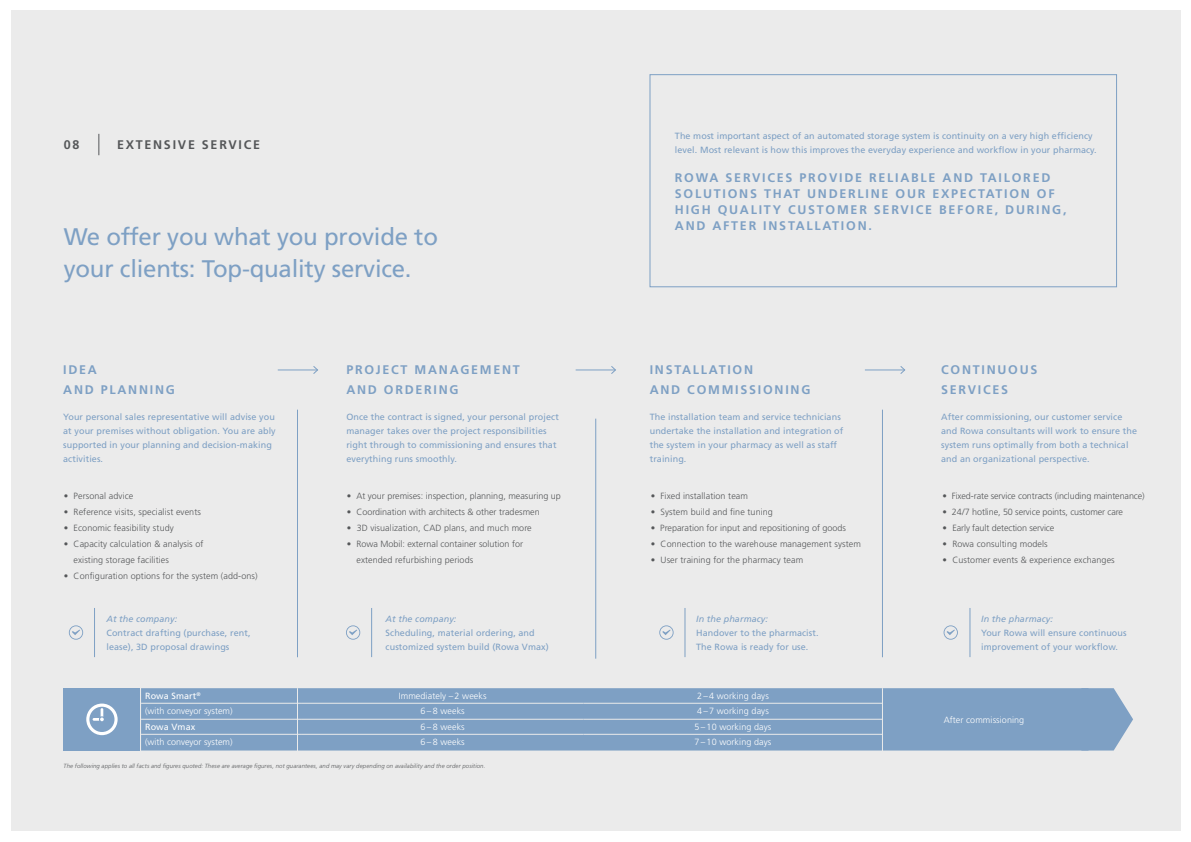
<style>
.page{position:relative;width:1191px;height:842px;background:#fff}
.page>*{position:absolute;margin:0;border:0;box-sizing:border-box;transform-origin:0 0}
.t1{font:24px/31.9px "Frutiger";letter-spacing:-.01em;color:#7ea0c4}
.t2{font:700 12.5px/20px "Frutiger";letter-spacing:.14em;color:#7ea0c4}
.t3{font:700 12.5px "Frutiger";letter-spacing:.14em;color:#555759}
.t4{font:9px/14px "Frutiger";letter-spacing:.01em;color:#7ea0c4}
.t5{font:300 9px/16px "Frutiger";letter-spacing:.01em;color:#555759}
.t6{font:300 9px "Frutiger";letter-spacing:.01em;color:#fff}
.t7{font:300 9px "Frutiger";letter-spacing:-.01em;color:#555759}
.t8{font:italic 9px "Frutiger";letter-spacing:.01em;color:#7ea0c4}
.t9{font:9px "Frutiger";letter-spacing:.01em;color:#fff}
.t10{font:italic 300 6px "Frutiger";letter-spacing:.02em;color:#555759}
</style>
<div class="page">
<div style="left:11px;top:11px;width:1169px;height:820px;background:#ebebeb"></div>
<div style="left:650px;top:74px;width:466px;height:213px;border:1px solid #7ea0c4"></div>
<div style="left:64px;top:688px;width:76px;height:62px;background:#7ea0c4"></div>
<svg style="left:69px;top:625px;width:14px;height:15px"></svg>
<svg style="left:346px;top:625px;width:14px;height:15px"></svg>
<svg style="left:659px;top:625px;width:14px;height:15px"></svg>
<svg style="left:943px;top:625px;width:15px;height:15px"></svg>
<svg style="left:86px;top:703px;width:32px;height:32px"></svg>
<hr style="left:297px;top:410px;width:1px;height:247px;background:#7ea0c4">
<hr style="left:595px;top:419px;width:1px;height:240px;background:#7ea0c4">
<hr style="left:882px;top:410px;width:1px;height:247px;background:#7ea0c4">
<hr style="left:94px;top:608px;width:1px;height:49px;background:#7ea0c4">
<hr style="left:371px;top:608px;width:1px;height:49px;background:#7ea0c4">
<hr style="left:684px;top:608px;width:1px;height:49px;background:#7ea0c4">
<hr style="left:969px;top:608px;width:1px;height:49px;background:#7ea0c4">
<hr style="left:575px;top:369px;width:40px;height:1px;background:#7ea0c4">
<svg style="left:610px;top:366px;width:6px;height:8px"></svg>
<hr style="left:278px;top:369px;width:39px;height:1px;background:#7ea0c4">
<svg style="left:312px;top:366px;width:6px;height:8px"></svg>
<hr style="left:865px;top:369px;width:39px;height:1px;background:#7ea0c4">
<svg style="left:899px;top:366px;width:7px;height:8px"></svg>
<svg style="left:98px;top:134px;width:1px;height:21px"></svg>
<div style="left:141px;top:688px;width:940px;height:62px;background:#7ea0c4"></div>
<hr style="left:141px;top:703px;width:161px;height:1px;background:#ebebeb">
<hr style="left:302px;top:703px;width:281px;height:1px;background:#ebebeb">
<hr style="left:583px;top:703px;width:299px;height:1px;background:#ebebeb">
<hr style="left:141px;top:719px;width:161px;height:1px;background:#ebebeb">
<hr style="left:302px;top:719px;width:281px;height:1px;background:#ebebeb">
<hr style="left:583px;top:719px;width:299px;height:1px;background:#ebebeb">
<hr style="left:141px;top:734px;width:161px;height:1px;background:#ebebeb">
<hr style="left:302px;top:734px;width:281px;height:1px;background:#ebebeb">
<hr style="left:583px;top:734px;width:299px;height:1px;background:#ebebeb">
<svg style="left:1081px;top:688px;width:52px;height:62px"></svg>
<hr style="left:297px;top:688px;width:1px;height:77px;background:#ebebeb">
<hr style="left:882px;top:688px;width:1px;height:77px;background:#ebebeb">
<h2 class="t3" style="left:64px;top:137px;width:17px">08</h2>
<h2 class="t3" style="left:117px;top:137px;width:145px">EXTENSIVE SERVICE</h2>
<p class="t4" style="left:675px;top:129px;width:423px">The most important aspect of an automated storage system is continuity on a very high efficiency level. Most relevant is how this improves the everyday experience and workflow in your pharmacy.</p>
<h2 class="t2" style="left:675px;top:169px;width:393px;line-height:16px">ROWA SERVICES PROVIDE RELIABLE AND TAILORED SOLUTIONS THAT UNDERLINE OUR EXPECTATION OF HIGH QUALITY CUSTOMER SERVICE BEFORE, DURING, AND AFTER INSTALLATION.</h2>
<h1 class="t1" style="left:64px;top:221px;width:376px">We offer you what you provide to your clients: Top-quality service.</h1>
<h2 class="t2" style="left:63px;top:359px;width:113px">IDEA<br>AND PLANNING</h2>
<p class="t4" style="left:63px;top:409px;width:214px">Your personal sales representative will advise you at your premises without obligation. You are ably supported in your planning and decision-making activities.</p>
<p class="t5" style="left:64px;top:488px;width:71px">• Personal advice</p>
<p class="t5" style="left:64px;top:504px;width:139px">• Reference visits, specialist events</p>
<p class="t5" style="left:64px;top:520px;width:112px">• Economic feasibility study</p>
<p class="t5" style="left:74px;top:536px;width:131px;text-indent:-10px">• Capacity calculation &amp; analysis of existing storage facilities</p>
<p class="t5" style="left:64px;top:568px;width:195px">• Configuration options for the system (add-ons)</p>
<p class="t8" style="left:106px;top:614px;width:72px">At the company:</p>
<p class="t4" style="left:106px;top:626px;width:145px">Contract drafting (purchase, rent, lease), 3D proposal drawings</p>
<h2 class="t2" style="left:346px;top:359px;width:175px">PROJECT MANAGEMENT<br>AND ORDERING</h2>
<p class="t4" style="left:346px;top:409px;width:214px">Once the contract is signed, your personal project manager takes over the project responsibilities right through to commissioning and ensures that everything runs smoothly.</p>
<p class="t5" style="left:347px;top:488px;width:215px">• At your premises: inspection, planning, measuring up</p>
<p class="t5" style="left:347px;top:504px;width:194px">• Coordination with architects &amp; other tradesmen</p>
<p class="t5" style="left:347px;top:520px;width:186px">• 3D visualization, CAD plans, and much more</p>
<p class="t5" style="left:356px;top:536px;width:168px;text-indent:-10px">• Rowa Mobil: external container solution for extended refurbishing periods</p>
<p class="t8" style="left:386px;top:614px;width:72px">At the company:</p>
<p class="t4" style="left:386px;top:626px;width:165px">Scheduling, material ordering, and customized system build (Rowa Vmax)</p>
<h2 class="t2" style="left:650px;top:359px;width:162px">INSTALLATION<br>AND COMMISSIONING</h2>
<p class="t4" style="left:650px;top:409px;width:195px">The installation team and service technicians undertake the installation and integration of the system in your pharmacy as well as staff training.</p>
<p class="t5" style="left:651px;top:488px;width:99px">• Fixed installation team</p>
<p class="t5" style="left:651px;top:504px;width:124px">• System build and fine tuning</p>
<p class="t5" style="left:651px;top:520px;width:197px">• Preparation for input and repositioning of goods</p>
<p class="t5" style="left:651px;top:536px;width:212px">• Connection to the warehouse management system</p>
<p class="t5" style="left:651px;top:552px;width:154px">• User training for the pharmacy team</p>
<p class="t8" style="left:696px;top:614px;width:73px">In the pharmacy:</p>
<p class="t4" style="left:696px;top:626px;width:124px">Handover to the pharmacist.<br>The Rowa is ready for use.</p>
<p class="t9" style="left:145px;top:691px;width:57px">Rowa Smart<sup>®</sup></p>
<p class="t6" style="left:399px;top:691px;width:89px">Immediately – 2 weeks</p>
<p class="t6" style="left:697px;top:691px;width:73px">2 – 4 working days</p>
<p class="t6" style="left:145px;top:706px;width:89px">(with conveyor system)</p>
<p class="t6" style="left:420px;top:706px;width:46px">6 – 8 weeks</p>
<p class="t6" style="left:697px;top:706px;width:73px">4 – 7 working days</p>
<p class="t9" style="left:145px;top:722px;width:52px">Rowa Vmax</p>
<p class="t6" style="left:420px;top:722px;width:46px">6 – 8 weeks</p>
<p class="t6" style="left:694px;top:722px;width:78px">5 – 10 working days</p>
<p class="t6" style="left:145px;top:737px;width:89px">(with conveyor system)</p>
<p class="t6" style="left:420px;top:737px;width:46px">6 – 8 weeks</p>
<p class="t6" style="left:694px;top:737px;width:78px">7 – 10 working days</p>
<p class="t10" style="left:64px;top:763px;width:423px">The following applies to all facts and figures quoted: These are average figures, not guarantees, and may vary depending on availability and the order position.</p>
<h2 class="t2" style="left:941px;top:359px;width:98px">CONTINUOUS<br>SERVICES</h2>
<p class="t4" style="left:941px;top:409px;width:197px">After commissioning, our customer service and Rowa consultants will work to ensure the system runs optimally from both a technical and an organizational perspective.</p>
<p class="t7" style="left:942px;top:491px;width:204px">• Fixed-rate service contracts (including maintenance)</p>
<p class="t7" style="left:942px;top:507px;width:182px">• 24/7 hotline, 50 service points, customer care</p>
<p class="t7" style="left:942px;top:523px;width:113px">• Early fault detection service</p>
<p class="t5" style="left:942px;top:536px;width:107px">• Rowa consulting models</p>
<p class="t5" style="left:942px;top:552px;width:174px">• Customer events &amp; experience exchanges</p>
<p class="t8" style="left:981px;top:614px;width:73px">In the pharmacy:</p>
<p class="t4" style="left:981px;top:626px;width:147px">Your Rowa will ensure continuous improvement of your workflow.</p>
<p class="t6" style="left:943px;top:715px;width:82px">After commissioning</p>
</div>
